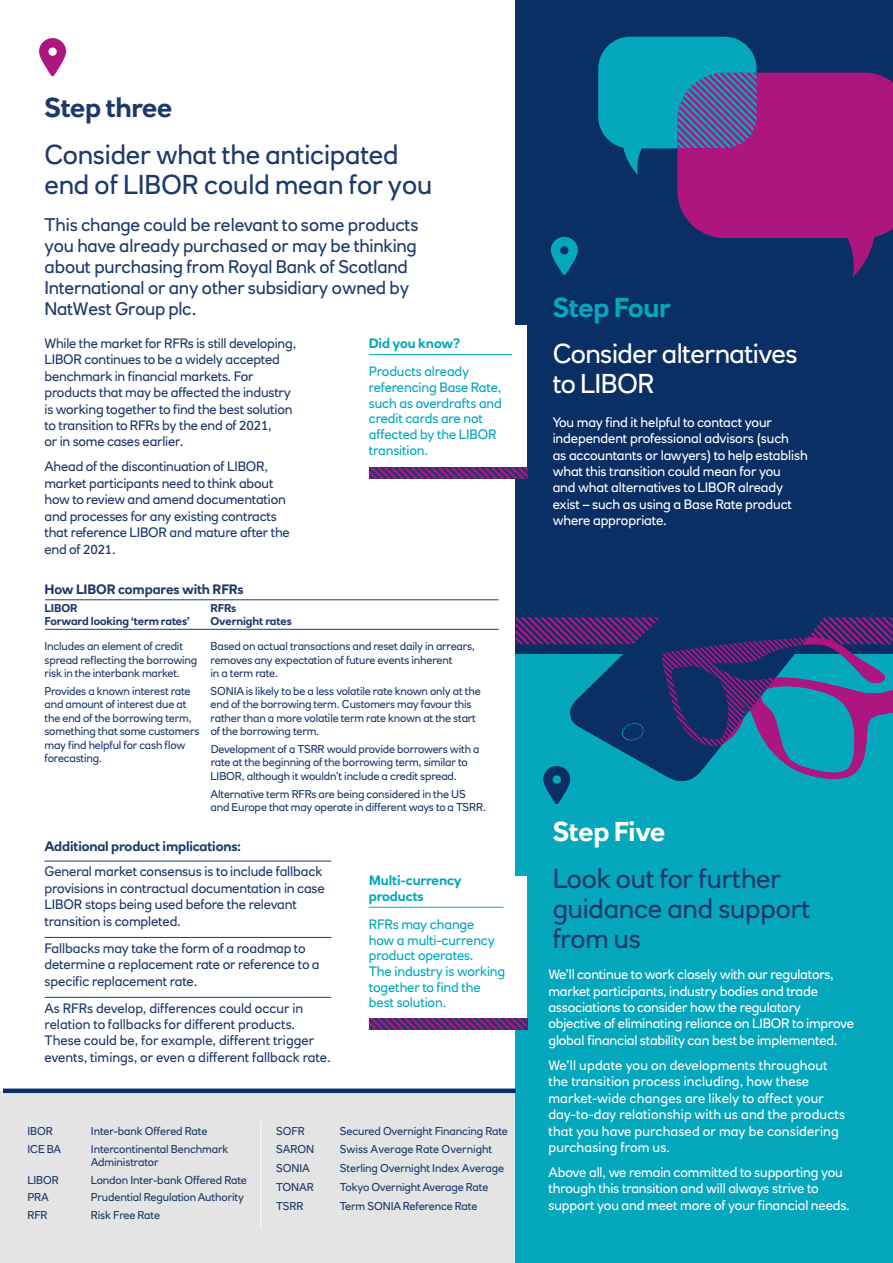
<style>
.page{position:relative;width:893px;height:1263px;background:#fff}
.page>*{position:absolute;margin:0;border:0;box-sizing:border-box;transform-origin:0 0}
.t1{font:26.85px/29.8px "RN House Sans";letter-spacing:-.01em;color:#1e3a6a}
.t2{font:26.85px/29.8px "RN House Sans";letter-spacing:-.02em;color:#fff}
.t3{font:700 26.85px "RN House Sans";letter-spacing:-.01em;color:#1e3a6a}
.t4{font:700 26.85px "RN House Sans";letter-spacing:-.01em;color:#05a7bc}
.t5{font:700 26.85px "RN House Sans";letter-spacing:-.01em;color:#fff}
.t6{font:18px/21px "RN House Sans";letter-spacing:-.015em;color:#1e3a6a}
.t7{font:13.5px/16.5px "RN House Sans";letter-spacing:-.015em;color:#1e3a6a}
.t8{font:13.5px/16.5px "RN House Sans";letter-spacing:-.01em;color:#fff}
.t9{font:13.5px/16.5px "RN House Sans";letter-spacing:.01em;color:#fff}
.t10{font:13.5px/15.8px "RN House Sans";letter-spacing:-.01em;color:#05a7bc}
.t11{font:700 13.5px "RN House Sans";letter-spacing:-.01em;color:#1e3a6a}
.t12{font:700 13.5px/15.8px "RN House Sans";letter-spacing:-.01em;color:#05a7bc}
.t13{font:11.25px/13.5px "RN House Sans";letter-spacing:-.015em;color:#1e3a6a}
.t14{font:700 11.25px/12.8px "RN House Sans";letter-spacing:-.01em;color:#1e3a6a}
</style>
<div class="page">
<div style="left:0;top:1091px;width:516px;height:171px;background:#e3e4e3"></div>
<div style="left:516px;top:634px;width:377px;height:628px;background:#05a7bc"></div>
<div style="left:516px;top:0;width:377px;height:654px;background:#0a2f64"></div>
<div style="left:3px;top:1088px;width:513px;height:5px;background:#0a2f64"></div>
<svg style="left:39px;top:38px;width:27px;height:38px"></svg>
<hr style="left:45px;top:599px;width:454px;height:1px;background:#1e3a6a">
<hr style="left:45px;top:629px;width:454px;height:1px;background:#1e3a6a">
<div style="left:359px;top:325px;width:168px;height:142px;background:#fff"></div>
<hr style="left:369px;top:354px;width:143px;height:1px;background:#05a7bc">
<svg style="left:369px;top:467px;width:158px;height:12px"></svg>
<div style="left:359px;top:876px;width:168px;height:142px;background:#fff"></div>
<svg style="left:369px;top:1018px;width:158px;height:12px"></svg>
<svg style="left:551px;top:237px;width:27px;height:38px"></svg>
<hr style="left:260px;top:1121px;width:1px;height:106px;background:#fff">
<hr style="left:369px;top:907px;width:134px;height:1px;background:#05a7bc">
<hr style="left:45px;top:861px;width:286px;height:1px;background:#1e3a6a">
<hr style="left:45px;top:937px;width:286px;height:1px;background:#1e3a6a">
<hr style="left:45px;top:997px;width:286px;height:1px;background:#1e3a6a">
<svg style="left:516px;top:617px;width:377px;height:187px"></svg>
<svg style="left:598px;top:37px;width:295px;height:240px"></svg>
<h1 class="t3" style="left:45px;top:91px;width:129px">Step three</h1>
<h1 class="t1" style="left:45px;top:140px;width:389px">Consider what the anticipated end of LIBOR could mean for you</h1>
<h2 class="t6" style="left:45px;top:215px;width:375px">This change could be relevant to some products you have already purchased or may be thinking about purchasing from Royal Bank of Scotland International or any other subsidiary owned by NatWest Group plc.</h2>
<p class="t7" style="left:45px;top:335px;width:253px">While the market for RFRs is still developing, LIBOR continues to be a widely accepted benchmark in financial markets. For products that may be affected the industry is working together to find the best solution to transition to RFRs by the end of 2021,<br>or in some cases earlier.</p>
<p class="t7" style="left:45px;top:458px;width:247px">Ahead of the discontinuation of LIBOR, market participants need to think about how to review and amend documentation and processes for any existing contracts that reference LIBOR and mature after the end of 2021.</p>
<p class="t12" style="left:369px;top:335px;width:93px">Did you know?</p>
<p class="t10" style="left:369px;top:364px;width:135px">Products already referencing Base Rate, such as overdrafts and credit cards are not affected by the LIBOR transition.</p>
<p class="t11" style="left:45px;top:580px;width:201px">How LIBOR compares with RFRs</p>
<p class="t14" style="left:45px;top:602px;width:147px">LIBOR<br>Forward looking ‘term rates’</p>
<p class="t14" style="left:211px;top:602px;width:83px">RFRs<br>Overnight rates</p>
<p class="t13" style="left:45px;top:640px;width:154px">Includes an element of credit spread reflecting the borrowing risk in the interbank market.</p>
<p class="t13" style="left:45px;top:684px;width:157px">Provides a known interest rate and amount of interest due at the end of the borrowing term, something that some customers may find helpful for cash flow forecasting.</p>
<p class="t13" style="left:211px;top:640px;width:266px">Based on actual transactions and reset daily in arrears, removes any expectation of future events inherent<br>in a term rate.</p>
<p class="t13" style="left:211px;top:684px;width:272px">SONIA is likely to be a less volatile rate known only at the end of the borrowing term. Customers may favour this rather than a more volatile term rate known at the start of the borrowing term.</p>
<p class="t13" style="left:211px;top:742px;width:270px">Development of a TSRR would provide borrowers with a rate at the beginning of the borrowing term, similar to<br>LIBOR, although it wouldn’t include a credit spread.</p>
<p class="t13" style="left:211px;top:787px;width:277px">Alternative term RFRs are being considered in the US and Europe that may operate in different ways to a TSRR.</p>
<p class="t11" style="left:45px;top:838px;width:198px">Additional product implications:</p>
<p class="t7" style="left:45px;top:863px;width:282px">General market consensus is to include fallback provisions in contractual documentation in case LIBOR stops being used before the relevant transition is completed.</p>
<p class="t7" style="left:45px;top:939px;width:277px">Fallbacks may take the form of a roadmap to determine a replacement rate or reference to a specific replacement rate.</p>
<p class="t7" style="left:45px;top:999px;width:288px">As RFRs develop, differences could occur in relation to fallbacks for different products.<br>These could be, for example, different trigger events, timings, or even a different fallback rate.</p>
<p class="t12" style="left:369px;top:872px;width:94px">Multi-currency products</p>
<p class="t10" style="left:369px;top:916px;width:138px">RFRs may change<br>how a multi-currency product operates.<br>The industry is working together to find the best solution.</p>
<p class="t13" style="left:27px;top:1124px;width:27px">IBOR</p>
<p class="t13" style="left:91px;top:1124px;width:118px">Inter-bank Offered Rate</p>
<p class="t13" style="left:27px;top:1142px;width:35px">ICE BA</p>
<p class="t13" style="left:91px;top:1142px;width:139px">Intercontinental Benchmark<br>Administrator</p>
<p class="t13" style="left:27px;top:1173px;width:33px">LIBOR</p>
<p class="t13" style="left:91px;top:1173px;width:157px">London Inter-bank Offered Rate</p>
<p class="t13" style="left:27px;top:1191px;width:23px">PRA</p>
<p class="t13" style="left:91px;top:1191px;width:155px">Prudential Regulation Authority</p>
<p class="t13" style="left:27px;top:1208px;width:22px">RFR</p>
<p class="t13" style="left:91px;top:1208px;width:71px">Risk Free Rate</p>
<p class="t13" style="left:276px;top:1124px;width:30px">SOFR</p>
<p class="t13" style="left:340px;top:1124px;width:170px">Secured Overnight Financing Rate</p>
<p class="t13" style="left:276px;top:1142px;width:40px">SARON</p>
<p class="t13" style="left:340px;top:1142px;width:154px">Swiss Average Rate Overnight</p>
<p class="t13" style="left:276px;top:1161px;width:35px">SONIA</p>
<p class="t13" style="left:340px;top:1161px;width:166px">Sterling Overnight Index Average</p>
<p class="t13" style="left:276px;top:1180px;width:39px">TONAR</p>
<p class="t13" style="left:340px;top:1180px;width:150px">Tokyo Overnight Average Rate</p>
<p class="t13" style="left:276px;top:1199px;width:29px">TSRR</p>
<p class="t13" style="left:340px;top:1199px;width:139px">Term SONIA Reference Rate</p>
<h1 class="t4" style="left:553px;top:290px;width:120px">Step Four</h1>
<h1 class="t2" style="left:553px;top:339px;width:246px">Consider alternatives to LIBOR</h1>
<p class="t8" style="left:553px;top:414px;width:257px">You may find it helpful to contact your independent professional advisors (such<br>as accountants or lawyers) to help establish what this transition could mean for you<br>and what alternatives to LIBOR already exist – such as using a Base Rate product where appropriate.</p>
<h1 class="t5" style="left:553px;top:815px;width:114px">Step Five</h1>
<h1 class="t1" style="left:553px;top:863px;width:259px">Look out for further guidance and support from us</h1>
<p class="t8" style="left:548px;top:966px;width:307px">We’ll continue to work closely with our regulators, market participants, industry bodies and trade associations to consider how the regulatory objective of eliminating reliance on LIBOR to improve global financial stability can best be implemented.</p>
<p class="t9" style="left:548px;top:1057px;width:298px">We’ll update you on developments throughout the transition process including, how these market-wide changes are likely to affect your day-to-day relationship with us and the products that you have purchased or may be considering purchasing from us.</p>
<p class="t8" style="left:548px;top:1164px;width:303px">Above all, we remain committed to supporting you through this transition and will always strive to support you and meet more of your financial needs.</p>
</div>
